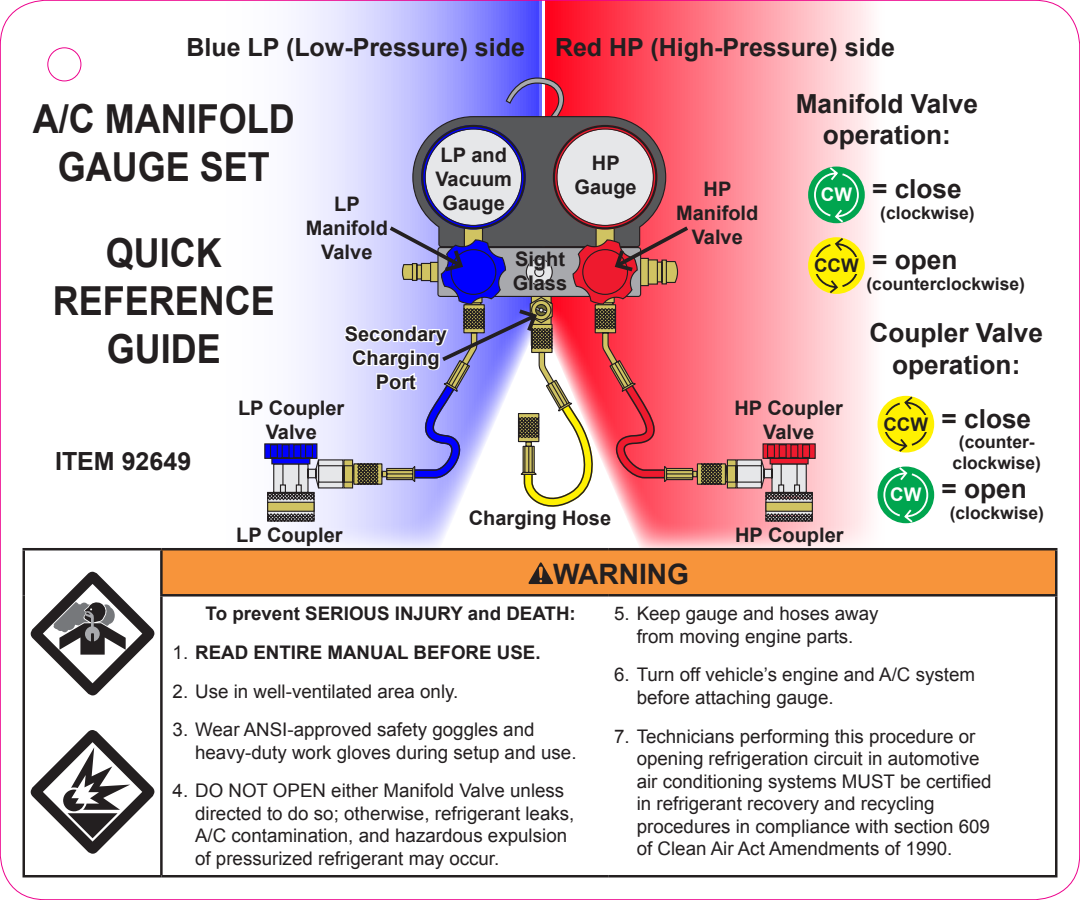
<style>
.page{position:relative;width:1080px;height:900px;background:#fff}
.page>*{position:absolute;margin:0;border:0;box-sizing:border-box;transform-origin:0 0}
.t1{font:700 40px/48px "Arial";color:#231f20;text-align:center;scale:.9 1}
.t2{font:700 28px "Arial";color:#231f20}
.Indented_no_list{font:700 26.25px/31.5px "Arial";color:#231f20;text-align:center}
.t3{font:700 25px "Arial";color:#231f20}
.t4{font:700 20px/24px "Arial";color:#231f20;text-align:center}
.t5{font:18.75px/22.5px "Arial";color:#231f20}
.t6{font:700 18.75px "Arial";color:#231f20}
.t7{font:700 18.75px "Arial";color:#fff}
.t8{font:700 17.5px/21px "Arial";color:#231f20;text-align:center}
.s1{font-weight:400}
</style>
<div class="page">
<svg style="left:299px;top:2px;width:582px;height:546px"></svg>
<div style="left:161px;top:549px;width:895px;height:46px;background:#f7943b"></div>
<hr style="left:22px;top:875px;width:139px;height:2px;background:#231f20">
<hr style="left:22px;top:548px;width:139px;height:2px;background:#231f20">
<hr style="left:22px;top:550px;width:3px;height:45px;background:#231f20">
<hr style="left:22px;top:595px;width:3px;height:280px;background:#231f20">
<hr style="left:161px;top:548px;width:448px;height:2px;background:#231f20">
<hr style="left:160px;top:550px;width:3px;height:44px;background:#231f20">
<hr style="left:609px;top:548px;width:448px;height:2px;background:#231f20">
<hr style="left:1055px;top:550px;width:3px;height:44px;background:#231f20">
<hr style="left:160px;top:594px;width:449px;height:3px;background:#231f20">
<hr style="left:160px;top:597px;width:3px;height:278px;background:#231f20">
<hr style="left:609px;top:594px;width:448px;height:3px;background:#231f20">
<hr style="left:1055px;top:597px;width:3px;height:278px;background:#231f20">
<hr style="left:161px;top:875px;width:448px;height:2px;background:#231f20">
<hr style="left:609px;top:875px;width:448px;height:2px;background:#231f20">
<svg style="left:30px;top:571px;width:125px;height:125px"></svg>
<svg style="left:30px;top:730px;width:125px;height:124px"></svg>
<svg style="left:528px;top:562px;width:26px;height:22px"></svg>
<div style="left:808px;top:167px;width:57px;height:56px;background:#00a54f;border-radius:50%"></div>
<svg style="left:808px;top:237px;width:57px;height:57px"></svg>
<svg style="left:264px;top:77px;width:596px;height:447px"></svg>
<div style="left:811px;top:257px;width:51px;height:17px;background:#fff101"></div>
<svg style="left:877px;top:396px;width:57px;height:57px"></svg>
<svg style="left:882px;top:395px;width:47px;height:58px"></svg>
<div style="left:881px;top:415px;width:50px;height:17px;background:#fff101"></div>
<div style="left:877px;top:467px;width:57px;height:56px;background:#00a54f;border-radius:50%"></div>
<svg style="left:882px;top:466px;width:47px;height:58px"></svg>
<div style="left:48px;top:48px;width:33px;height:33px;border:1px solid #ed028c;border-radius:50%"></div>
<p class="t3" style="left:186px;top:30px;width:340px">Blue LP (Low-Pressure) side</p>
<p class="t3" style="left:555px;top:30px;width:341px">Red HP (High-Pressure) side</p>
<p class="Indented_no_list" style="left:796px;top:89px;width:184px">Manifold Valve operation:</p>
<p class="t7" style="left:821px;top:182px;width:33px">CW</p>
<p class="Indented_no_list" style="left:872px;top:174px;width:91px">= close</p>
<p class="t1" style="left:33px;top:96px;width:293px">A/C MANIFOLD<br>GAUGE SET</p>
<p class="t4" style="left:435px;top:144px;width:78px">LP and<br>Vacuum<br>Gauge</p>
<p class="t4" style="left:575px;top:151px;width:64px">HP<br>Gauge</p>
<p class="t4" style="left:676px;top:178px;width:84px">HP<br>Manifold<br>Valve</p>
<p class="t4" style="left:306px;top:193px;width:84px">LP<br>Manifold<br>Valve</p>
<p class="t8" style="left:880px;top:203px;width:96px">(clockwise)</p>
<p class="t1" style="left:53px;top:230px;width:248px">QUICK<br>REFERENCE<br>GUIDE</p>
<p class="t4" style="left:513px;top:248px;width:56px;text-align:left">Sight<br>Glass</p>
<p class="t6" style="left:814px;top:253px;width:46px">CCW</p>
<p class="Indented_no_list" style="left:872px;top:245px;width:87px">= open</p>
<p class="t8" style="left:866px;top:274px;width:160px">(counterclockwise)</p>
<p class="Indented_no_list" style="left:869px;top:318px;width:175px">Coupler Valve operation:</p>
<p class="t6" style="left:883px;top:412px;width:46px">CCW</p>
<p class="Indented_no_list" style="left:941px;top:403px;width:91px">= close</p>
<p class="t4" style="left:345px;top:322px;width:104px">Secondary<br>Charging<br>Port</p>
<p class="t4" style="left:238px;top:396px;width:108px">LP Coupler<br>Valve</p>
<p class="t4" style="left:734px;top:396px;width:110px">HP Coupler<br>Valve</p>
<p class="t8" style="left:953px;top:432px;width:90px">(counter&shy;clockwise)</p>
<p class="t3" style="left:55px;top:445px;width:138px">ITEM 92649</p>
<p class="t4" style="left:236px;top:524px;width:108px">LP Coupler</p>
<p class="t4" style="left:469px;top:507px;width:144px">Charging Hose</p>
<p class="t4" style="left:735px;top:524px;width:110px">HP Coupler</p>
<p class="t7" style="left:890px;top:482px;width:33px">CW</p>
<p class="Indented_no_list" style="left:941px;top:474px;width:87px">= open</p>
<p class="t8" style="left:950px;top:503px;width:96px">(clockwise)</p>
<p class="t2" style="left:553px;top:556px;width:137px">WARNING</p>
<p class="t6" style="left:206px;top:601px;width:372px">To prevent SERIOUS INJURY and DEATH:</p>
<p class="t6" style="left:173px;top:640px;width:370px"><span class="s1">1.</span> READ ENTIRE MANUAL BEFORE USE.</p>
<p class="t5" style="left:173px;top:680px;width:287px">2. Use in well-ventilated area only.</p>
<p class="t5" style="left:195px;top:719px;width:383px;text-indent:-22px">3. Wear ANSI-approved safety goggles and heavy-duty work gloves during setup and use.</p>
<p class="t5" style="left:195px;top:780px;width:381px;text-indent:-22px">4. DO NOT OPEN either Manifold Valve unless directed to do so; otherwise, refrigerant leaks, A/C contamination, and hazardous expulsion of pressurized refrigerant may occur.</p>
<p class="t5" style="left:614px;top:603px;width:266px;text-align:center">5. Keep gauge and hoses away from moving engine parts.</p>
<p class="t5" style="left:637px;top:664px;width:340px;text-indent:-22px">6. Turn off vehicle’s engine and A/C system before attaching gauge.</p>
<p class="t5" style="left:637px;top:725px;width:356px;text-indent:-22px">7. Technicians performing this procedure or opening refrigeration circuit in automotive air conditioning systems MUST be certified in refrigerant recovery and recycling procedures in compliance with section 609 of Clean Air Act Amendments of 1990.</p>
</div>
